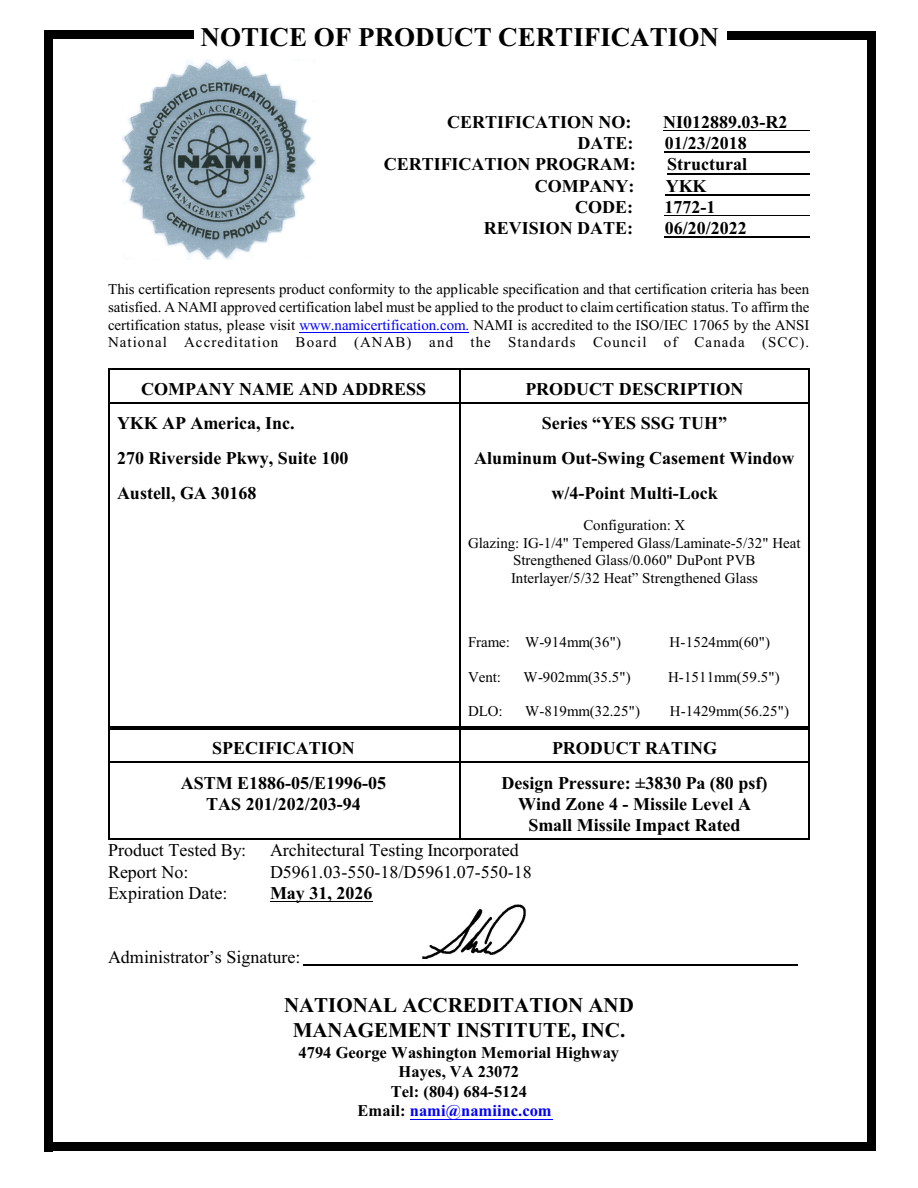
<style>
.page{position:relative;width:918px;height:1188px;background:#fff}
.page>*{position:absolute;margin:0;border:0;box-sizing:border-box;transform-origin:0 0}
.t1{font:700 27px "Times New Roman";color:#000}
.t2{font:700 21px/24.9px "Times New Roman";color:#000;text-align:center}
.t3{font:700 18px/21.3px "Times New Roman";color:#000;text-align:center}
.t4{font:18px "Times New Roman";color:#000}
.t5{font:700 16.5px/19.5px "Times New Roman";color:#000;text-align:center}
.t6{font:15px/17.7px "Times New Roman";color:#000;text-align:justify}
.s1{color:#00f}
</style>
<div class="page">
<hr style="left:108px;top:369px;width:351px;height:1px;background:#000">
<hr style="left:108px;top:370px;width:1px;height:33px;background:#000">
<hr style="left:108px;top:402px;width:351px;height:1px;background:#000">
<hr style="left:809px;top:369px;width:1px;height:34px;background:#000">
<hr style="left:459px;top:369px;width:351px;height:1px;background:#000">
<hr style="left:459px;top:370px;width:1px;height:33px;background:#000">
<hr style="left:459px;top:402px;width:349px;height:1px;background:#000">
<hr style="left:108px;top:403px;width:1px;height:35px;background:#000">
<hr style="left:809px;top:403px;width:1px;height:35px;background:#000">
<hr style="left:459px;top:403px;width:1px;height:35px;background:#000">
<hr style="left:108px;top:438px;width:1px;height:34px;background:#000">
<hr style="left:809px;top:438px;width:1px;height:34px;background:#000">
<hr style="left:459px;top:438px;width:1px;height:34px;background:#000">
<hr style="left:108px;top:472px;width:1px;height:35px;background:#000">
<hr style="left:809px;top:472px;width:1px;height:35px;background:#000">
<hr style="left:459px;top:472px;width:1px;height:35px;background:#000">
<hr style="left:108px;top:507px;width:1px;height:84px;background:#000">
<hr style="left:809px;top:507px;width:1px;height:84px;background:#000">
<hr style="left:459px;top:507px;width:1px;height:84px;background:#000">
<hr style="left:108px;top:591px;width:1px;height:33px;background:#000">
<hr style="left:809px;top:591px;width:1px;height:33px;background:#000">
<hr style="left:459px;top:591px;width:1px;height:33px;background:#000">
<hr style="left:108px;top:624px;width:1px;height:35px;background:#000">
<hr style="left:809px;top:624px;width:1px;height:35px;background:#000">
<hr style="left:459px;top:624px;width:1px;height:35px;background:#000">
<hr style="left:108px;top:659px;width:1px;height:34px;background:#000">
<hr style="left:809px;top:659px;width:1px;height:34px;background:#000">
<hr style="left:459px;top:659px;width:1px;height:34px;background:#000">
<hr style="left:108px;top:726px;width:351px;height:2px;background:#000">
<hr style="left:108px;top:693px;width:1px;height:33px;background:#000">
<hr style="left:809px;top:693px;width:1px;height:35px;background:#000">
<hr style="left:459px;top:726px;width:351px;height:2px;background:#000">
<hr style="left:459px;top:693px;width:1px;height:33px;background:#000">
<hr style="left:108px;top:728px;width:351px;height:1px;background:#000">
<hr style="left:108px;top:729px;width:1px;height:33px;background:#000">
<hr style="left:108px;top:761px;width:351px;height:1px;background:#000">
<hr style="left:809px;top:728px;width:1px;height:34px;background:#000">
<hr style="left:459px;top:728px;width:351px;height:1px;background:#000">
<hr style="left:459px;top:729px;width:1px;height:33px;background:#000">
<hr style="left:459px;top:761px;width:349px;height:1px;background:#000">
<hr style="left:108px;top:838px;width:351px;height:1px;background:#000">
<hr style="left:108px;top:762px;width:1px;height:76px;background:#000">
<hr style="left:809px;top:762px;width:1px;height:77px;background:#000">
<hr style="left:459px;top:838px;width:351px;height:1px;background:#000">
<hr style="left:459px;top:762px;width:1px;height:76px;background:#000">
<img style="left:422px;top:904px;width:104px;height:55px">
<hr style="left:663px;top:130px;width:147px;height:1px;background:#000">
<hr style="left:665px;top:152px;width:145px;height:1px;background:#000">
<hr style="left:667px;top:173px;width:143px;height:1px;background:#000">
<hr style="left:666px;top:194px;width:144px;height:1px;background:#000">
<hr style="left:665px;top:215px;width:145px;height:1px;background:#000">
<hr style="left:665px;top:237px;width:145px;height:1px;background:#000">
<hr style="left:300px;top:332px;width:169px;height:1px;background:#00f">
<hr style="left:270px;top:902px;width:102px;height:1px;background:#000">
<hr style="left:410px;top:1119px;width:142px;height:1px;background:#00f">
<div style="left:867px;top:32px;width:8px;height:1119px;background:#000"></div>
<div style="left:728px;top:32px;width:147px;height:8px;background:#000"></div>
<div style="left:44px;top:31px;width:9px;height:1120px;background:#000"></div>
<div style="left:44px;top:30px;width:150px;height:9px;background:#000"></div>
<hr style="left:303px;top:964px;width:495px;height:2px;background:#000">
<div style="left:44px;top:1142px;width:831px;height:9px;background:#000"></div>
<img style="left:122px;top:60px;width:194px;height:199px">
<h1 class="t1" style="left:201px;top:28px;width:520px">NOTICE OF PRODUCT CERTIFICATION</h1>
<p class="t3" style="left:447px;top:113px;width:186px">CERTIFICATION NO:</p>
<p class="t3" style="left:663px;top:113px;width:126px">NI012889.03-R2</p>
<p class="t3" style="left:577px;top:134px;width:57px">DATE:</p>
<p class="t3" style="left:665px;top:134px;width:84px">01/23/2018</p>
<p class="t3" style="left:384px;top:155px;width:254px">CERTIFICATION PROGRAM:</p>
<p class="t3" style="left:667px;top:155px;width:81px">Structural</p>
<p class="t3" style="left:535px;top:177px;width:101px">COMPANY:</p>
<p class="t3" style="left:666px;top:177px;width:42px">YKK</p>
<p class="t3" style="left:575px;top:198px;width:59px">CODE:</p>
<p class="t3" style="left:665px;top:198px;width:52px">1772-1</p>
<p class="t3" style="left:484px;top:219px;width:151px">REVISION DATE:</p>
<p class="t3" style="left:665px;top:219px;width:84px">06/20/2022</p>
<p class="t6" style="left:108px;top:282px;width:703px">This certification represents product conformity to the applicable specification and that certification criteria has been satisfied. A NAMI approved certification label must be applied to the product to claim certification status. To affirm the certification status, please visit <span class="s1">www.namicertification.com.</span> NAMI is accredited to the ISO/IEC 17065 by the ANSI National Accreditation Board (ANAB) and the Standards Council of Canada (SCC).</p>
<p class="t3" style="left:141px;top:380px;width:287px">COMPANY NAME AND ADDRESS</p>
<p class="t3" style="left:525px;top:380px;width:220px">PRODUCT DESCRIPTION</p>
<p class="t3" style="left:117px;top:415px;width:179px">YKK AP America, Inc.</p>
<p class="t3" style="left:542px;top:415px;width:187px">Series “YES SSG TUH”</p>
<p class="t3" style="left:117px;top:449px;width:233px">270 Riverside Pkwy, Suite 100</p>
<p class="t3" style="left:474px;top:449px;width:322px">Aluminum Out-Swing Casement Window</p>
<p class="t3" style="left:117px;top:484px;width:141px">Austell, GA 30168</p>
<p class="t3" style="left:551px;top:484px;width:168px">w/4-Point Multi-Lock</p>
<p class="t6" style="left:468px;top:517px;width:334px;text-align:center">Configuration: X<br>Glazing: IG-1/4" Tempered Glass/Laminate-5/32" Heat Strengthened Glass/0.060" DuPont PVB Interlayer/5/32 Heat” Strengthened Glass</p>
<p class="t6" style="left:468px;top:635px;width:155px">Frame: W-914mm(36")</p>
<p class="t6" style="left:670px;top:635px;width:102px">H-1524mm(60")</p>
<p class="t6" style="left:468px;top:669px;width:35px">Vent:</p>
<p class="t6" style="left:524px;top:669px;width:109px">W-902mm(35.5")</p>
<p class="t6" style="left:668px;top:669px;width:113px">H-1511mm(59.5")</p>
<p class="t6" style="left:468px;top:704px;width:36px">DLO:</p>
<p class="t6" style="left:525px;top:704px;width:116px">W-819mm(32.25")</p>
<p class="t6" style="left:670px;top:704px;width:121px">H-1429mm(56.25")</p>
<p class="t3" style="left:212px;top:739px;width:144px">SPECIFICATION</p>
<p class="t3" style="left:552px;top:739px;width:167px">PRODUCT RATING</p>
<p class="t3" style="left:181px;top:774px;width:207px">ASTM E1886-05/E1996-05<br>TAS 201/202/203-94</p>
<p class="t3" style="left:502px;top:774px;width:267px">Design Pressure: ±3830 Pa (80 psf)<br>Wind Zone 4 - Missile Level A<br>Small Missile Impact Rated</p>
<p class="t4" style="left:108px;top:844px;width:140px">Product Tested By:</p>
<p class="t4" style="left:270px;top:844px;width:250px">Architectural Testing Incorporated</p>
<p class="t4" style="left:108px;top:865px;width:82px">Report No:</p>
<p class="t4" style="left:270px;top:865px;width:263px">D5961.03-550-18/D5961.07-550-18</p>
<p class="t4" style="left:108px;top:887px;width:121px">Expiration Date:</p>
<p class="t3" style="left:270px;top:884px;width:104px">May 31, 2026</p>
<p class="t4" style="left:108px;top:951px;width:194px">Administrator’s Signature:</p>
<h2 class="t2" style="left:284px;top:995px;width:351px">NATIONAL ACCREDITATION AND<br>MANAGEMENT INSTITUTE, INC.</h2>
<p class="t5" style="left:299px;top:1044px;width:322px">4794 George Washington Memorial Highway<br>Hayes, VA 23072<br>Tel: (804) 684-5124<br>Email: <span class="s1">nami@namiinc.com</span></p>
</div>
